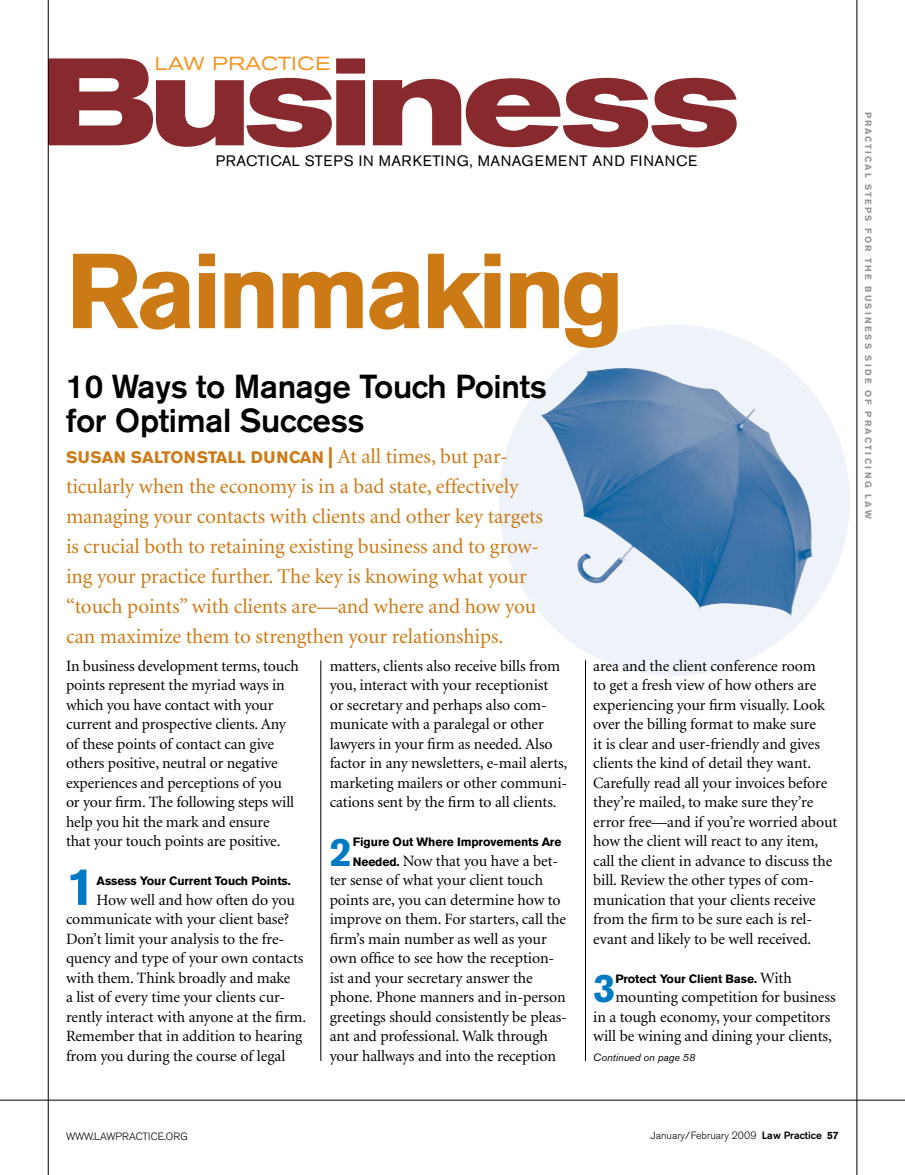
<style>
.page{position:relative;width:905px;height:1175px;background:#fff}
.page>*{position:absolute;margin:0;border:0;box-sizing:border-box;transform-origin:0 0}
.t1{font:700 expanded 123px "Akzidenz Grotesk BE";letter-spacing:-.035em;color:#88292d}
.t2{font:700 105.3px "Akzidenz Grotesk BE";letter-spacing:-.05em;color:#cc7a16}
.t3{font:700 52.05px "Akzidenz Grotesk BE";color:#007ac2}
.t4{font:700 39.6px "Akzidenz Grotesk BE";color:#007ac2}
.t5{font:500 33px/34.5px "Akzidenz Grotesk BE";letter-spacing:-.01em;color:#000}
.t6{font:21px/30px "Minion";letter-spacing:-.005em;color:#cc7a16}
.t7{font:expanded 18.75px "Akzidenz Grotesk BE";letter-spacing:.02em;color:#f7931d}
.t8{font:700 16.5px "Akzidenz Grotesk BE";letter-spacing:.01em;color:#cc7a16}
.t9{font:15.75px/19.5px "Minion";letter-spacing:-.005em;color:#000}
.t10{font:15px "Akzidenz Grotesk BE";letter-spacing:.03em;color:#000}
.t11{font:700 12px "Akzidenz Grotesk BE";letter-spacing:-.005em;color:#000}
.t12{font:300 10.5px "Akzidenz Grotesk BE";color:#000}
.t13{font:italic 10.5px "Akzidenz Grotesk BE";letter-spacing:-.005em;color:#000}
.t14{font:700 9px "Akzidenz Grotesk BE";letter-spacing:.24em;color:#939598}
.s1{font-size:21px}
.s2{font-family:"Minion";font-weight:400;font-size:21px}
.s3{font-family:"Akzidenz Grotesk BE";font-weight:700;font-size:12px}
.s4{font-family:"Minion";font-weight:400;font-size:15.75px}
.s5{font-weight:500}
.s6{font-weight:700}
</style>
<div class="page">
<div style="left:498px;top:325px;width:351px;height:351px;background:#eef3fa;border-radius:50%"></div>
<hr style="left:48px;top:0;width:1px;height:1174px;background:#000">
<hr style="left:856px;top:0;width:1px;height:1174px;background:#000">
<hr style="left:0;top:1099px;width:904px;height:1px;background:#000">
<hr style="left:585px;top:660px;width:1px;height:400px;background:#000">
<hr style="left:320px;top:660px;width:1px;height:400px;background:#000">
<img style="left:540px;top:368px;width:272px;height:251px">
<p class="t7" style="left:155px;top:53px;width:177px">LAW PRACTICE</p>
<h1 class="t1" style="left:40px;top:31px;width:700px">Business</h1>
<p class="t10" style="left:216px;top:152px;width:483px">PRACTICAL STEPS IN MARKETING, MANAGEMENT AND FINANCE</p>
<h2 class="t2" style="left:66px;top:230px;width:560px">Rainmaking</h2>
<h3 class="t5" style="left:66px;top:368px;width:482px">10 Ways to Manage Touch Points for Optimal Success</h3>
<p class="t8" style="left:66px;top:448px;width:443px">SUSAN SALTONSTALL DUNCAN <span class="s1">|</span> <span class="s2">At all times, but par-</span></p>
<p class="t6" style="left:66px;top:472px;width:478px">ticularly when the economy is in a bad state, effectively managing your contacts with clients and other key targets is crucial both to retaining existing business and to grow&shy;ing your practice further. The key is knowing what your “touch points” with clients are—and where and how you can maximize them to strengthen your relationships.</p>
<p class="t9" style="left:66px;top:656px;width:234px">In business development terms, touch points represent the myriad ways in which you have contact with your current and prospective clients. Any of these points of contact can give others positive, neutral or negative experiences and perceptions of you or your firm. The following steps will help you hit the mark and ensure<br>that your touch points are positive.</p>
<h3 class="t3" style="left:66px;top:856px;width:31px">1</h3>
<p class="t11" style="left:97px;top:874px;width:196px">Assess Your Current Touch Points.</p>
<p class="t9" style="left:66px;top:890px;width:242px;text-indent:31px">How well and how often do you communicate with your client base?<br>Don’t limit your analysis to the fre&shy;quency and type of your own contacts with them. Think broadly and make<br>a list of every time your clients cur&shy;rently interact with anyone at the firm.<br>Remember that in addition to hearing from you during the course of legal</p>
<p class="t9" style="left:330px;top:656px;width:239px">matters, clients also receive bills from you, interact with your receptionist<br>or secretary and perhaps also com&shy;municate with a paralegal or other lawyers in your firm as needed. Also factor in any newsletters, e-mail alerts, marketing mailers or other communi&shy;cations sent by the firm to all clients.</p>
<h3 class="t4" style="left:330px;top:829px;width:24px">2</h3>
<p class="t11" style="left:353px;top:835px;width:210px">Figure Out Where Improvements Are</p>
<p class="t9" style="left:330px;top:851px;width:239px;text-indent:23px"><span class="s3">Needed.</span> Now that you have a bet&shy;ter sense of what your client touch points are, you can determine how to improve on them. For starters, call the firm’s main number as well as your own office to see how the reception&shy;ist and your secretary answer the phone. Phone manners and in-person greetings should consistently be pleas&shy;ant and professional. Walk through your hallways and into the reception</p>
<p class="t9" style="left:593px;top:656px;width:245px">area and the client conference room<br>to get a fresh view of how others are experiencing your firm visually. Look over the billing format to make sure<br>it is clear and user-friendly and gives clients the kind of detail they want.<br>Carefully read all your invoices before they’re mailed, to make sure they’re error free—and if you’re worried about how the client will react to any item, call the client in advance to discuss the bill. Review the other types of com&shy;munication that your clients receive from the firm to be sure each is rel&shy;evant and likely to be well received.</p>
<h3 class="t4" style="left:593px;top:965px;width:24px">3</h3>
<p class="t11" style="left:615px;top:971px;width:178px">Protect Your Client Base. <span class="s4">With</span></p>
<p class="t9" style="left:593px;top:988px;width:244px;text-indent:22px">mounting competition for business in a tough economy, your competitors will be wining and dining your clients,</p>
<p class="t13" style="left:593px;top:1050px;width:103px">Continued on page 58</p>
<p class="t14" style="left:873px;top:112px;width:408px;rotate:90deg">PRACTICAL STEPS FOR THE BUSINESS SIDE OF PRACTICING LAW</p>
<p class="t12" style="left:66px;top:1130px;width:123px">WWW.LAWPRACTICE.ORG</p>
<p class="t12" style="left:650px;top:1129px;width:190px">January/February 2009 <span class="s5">Law Practice</span> <span class="s6">57</span></p>
</div>
